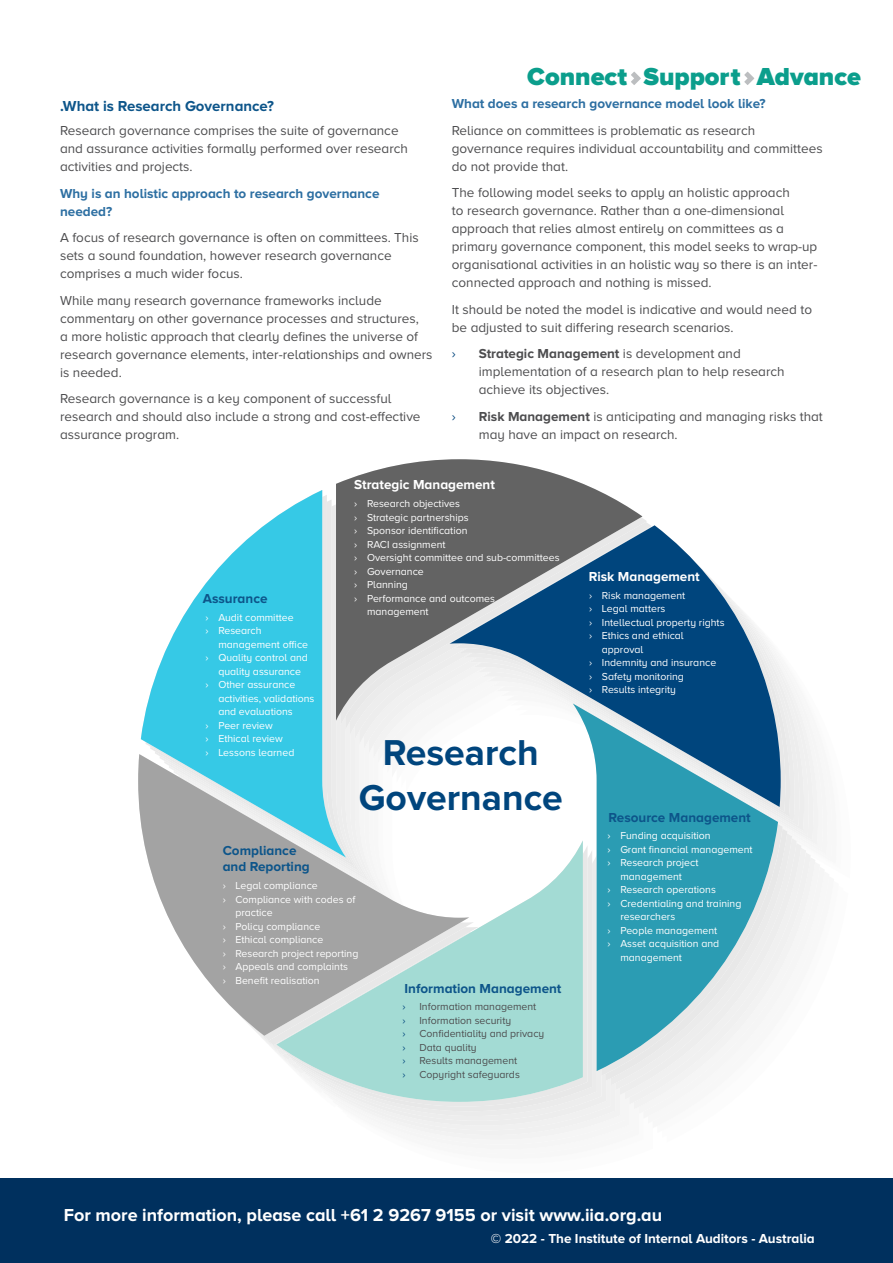
<style>
.page{position:relative;width:893px;height:1263px;background:#fff}
.page>*{position:absolute;margin:0;border:0;box-sizing:border-box;transform-origin:0 0}
.t1{font:700 37.35px/44.7px "Proxima Nova";color:#00457d;text-align:center}
.t2{font:900 25.5px "Proxima Nova A";color:#0b9e8c}
.t3{font:700 18px "Proxima Nova A";color:#fff}
.t4{font:700 15px "Proxima Nova A";color:#0d558a}
.t5{font:13.5px/18px "Proxima Nova A";color:#4d4d4f}
.t6{font:700 13.5px/18px "Proxima Nova A";color:#2d6fa2}
.t7{font:700 13.5px "Proxima Nova A";color:#fff}
.t8{font:700 13.5px/16.2px "Proxima Nova A";color:#0d558a}
.t9{font:13.5px "Proxima Nova A";color:#00447c}
.t10{font:10.5px/13.5px "Proxima Nova A";color:#fff}
.t11{font:10.5px "Proxima Nova A";color:#4d4d4f}
.t12{font:10.5px "Proxima Nova A";color:#00447c}
.s1{font-weight:700}
</style>
<div class="page">
<div style="left:0;top:1178px;width:893px;height:85px;background:#00305e"></div>
<svg style="left:631px;top:72px;width:10px;height:13px"></svg>
<svg style="left:744px;top:72px;width:10px;height:13px"></svg>
<svg style="left:778px;top:686px;width:17px;height:135px"></svg>
<svg style="left:778px;top:677px;width:12px;height:139px"></svg>
<svg style="left:261px;top:922px;width:540px;height:218px"></svg>
<svg style="left:583px;top:807px;width:195px;height:264px;fill:#2b9cb3"></svg>
<svg style="left:138px;top:754px;width:237px;height:282px;fill:#a3a3a3"></svg>
<svg style="left:336px;top:459px;width:306px;height:262px;fill:#636363"></svg>
<svg style="left:141px;top:490px;width:205px;height:367px;fill:#36c9e6"></svg>
<svg style="left:276px;top:840px;width:307px;height:262px;fill:#a3dbd4"></svg>
<svg style="left:450px;top:525px;width:331px;height:282px"></svg>
<p class="t4" style="left:60px;top:97px;width:216px">.What is Research Governance?</p>
<p class="t5" style="left:60px;top:122px;width:349px">Research governance comprises the suite of governance and assurance activities formally performed over research activities and projects.</p>
<p class="t6" style="left:60px;top:184px;width:321px">Why is an holistic approach to research governance needed?</p>
<p class="t5" style="left:60px;top:229px;width:360px">A focus of research governance is often on committees. This sets a sound foundation, however research governance comprises a much wider focus.</p>
<p class="t5" style="left:60px;top:291px;width:374px">While many research governance frameworks include commentary on other governance processes and structures,<br>a more holistic approach that clearly defines the universe of research governance elements, inter-relationships and owners is needed.</p>
<p class="t5" style="left:60px;top:390px;width:362px">Research governance is a key component of successful research and should also include a strong and cost-effective assurance program.</p>
<h2 class="t2" style="left:527px;top:62px;width:335px">Connect Support Advance</h2>
<p class="t6" style="left:452px;top:95px;width:315px">What does a research governance model look like?</p>
<p class="t5" style="left:452px;top:121px;width:372px">Reliance on committees is problematic as research governance requires individual accountability and committees do not provide that.</p>
<p class="t5" style="left:452px;top:184px;width:367px">The following model seeks to apply an holistic approach<br>to research governance. Rather than a one-dimensional approach that relies almost entirely on committees as a primary governance component, this model seeks to wrap-up organisational activities in an holistic way so there is an inter&shy;connected approach and nothing is missed.</p>
<p class="t5" style="left:452px;top:300px;width:362px">It should be noted the model is indicative and would need to be adjusted to suit differing research scenarios.</p>
<p class="t9" style="left:452px;top:346px;width:5px">›</p>
<p class="t5" style="left:479px;top:345px;width:307px"><span class="s1">Strategic Management</span> is development and implementation of a research plan to help research achieve its objectives.</p>
<p class="t9" style="left:452px;top:409px;width:5px">›</p>
<p class="t5" style="left:479px;top:407px;width:346px"><span class="s1">Risk Management</span> is anticipating and managing risks that may have an impact on research.</p>
<p class="t8" style="left:203px;top:590px;width:66px">Assurance</p>
<p class="t10" style="left:206px;top:610px;width:90px">› Audit committee › Research</p>
<p class="t10" style="left:218px;top:637px;width:91px">management office</p>
<p class="t10" style="left:206px;top:651px;width:104px">› Quality control and</p>
<p class="t10" style="left:218px;top:664px;width:84px">quality assurance</p>
<p class="t10" style="left:206px;top:678px;width:91px">› Other assurance</p>
<p class="t10" style="left:218px;top:691px;width:98px">activities, validations</p>
<p class="t10" style="left:218px;top:705px;width:76px">and evaluations</p>
<p class="t10" style="left:206px;top:718px;width:69px">› Peer review</p>
<p class="t10" style="left:206px;top:732px;width:79px">› Ethical review</p>
<p class="t10" style="left:206px;top:745px;width:90px">› Lessons learned</p>
<p class="t7" style="left:354px;top:477px;width:142px">Strategic Management</p>
<p class="t10" style="left:354px;top:497px;width:107px">› Research objectives</p>
<p class="t10" style="left:354px;top:510px;width:116px">› Strategic partnerships</p>
<p class="t10" style="left:354px;top:524px;width:115px">› Sponsor identification</p>
<p class="t10" style="left:354px;top:537px;width:93px">› RACI assignment</p>
<p class="t10" style="left:354px;top:551px;width:207px">› Oversight committee and sub-committees</p>
<p class="t10" style="left:354px;top:564px;width:71px">› Governance</p>
<p class="t10" style="left:354px;top:578px;width:55px">› Planning</p>
<p class="t10" style="left:354px;top:591px;width:142px">› Performance and outcomes</p>
<p class="t10" style="left:367px;top:605px;width:63px">management</p>
<h1 class="t1" style="left:359px;top:729px;width:206px">Research<br>Governance</h1>
<p class="t8" style="left:223px;top:842px;width:89px">Compliance and Reporting</p>
<p class="t10" style="left:223px;top:879px;width:97px">› Legal compliance</p>
<p class="t10" style="left:223px;top:892px;width:134px">› Compliance with codes of</p>
<p class="t10" style="left:235px;top:906px;width:39px">practice</p>
<p class="t10" style="left:223px;top:919px;width:99px">› Policy compliance</p>
<p class="t10" style="left:223px;top:933px;width:102px">› Ethical compliance</p>
<p class="t10" style="left:223px;top:946px;width:137px">› Research project reporting</p>
<p class="t10" style="left:223px;top:960px;width:127px">› Appeals and complaints</p>
<p class="t10" style="left:223px;top:973px;width:98px">› Benefit realisation</p>
<p class="t8" style="left:405px;top:980px;width:158px">Information Management</p>
<p class="t12" style="left:402px;top:1001px;width:5px">›</p>
<p class="t11" style="left:419px;top:1001px;width:118px">Information management</p>
<p class="t12" style="left:402px;top:1014px;width:5px">›</p>
<p class="t11" style="left:419px;top:1014px;width:93px">Information security</p>
<p class="t12" style="left:402px;top:1028px;width:5px">›</p>
<p class="t11" style="left:419px;top:1028px;width:126px">Confidentiality and privacy</p>
<p class="t12" style="left:402px;top:1041px;width:5px">›</p>
<p class="t11" style="left:419px;top:1041px;width:59px">Data quality</p>
<p class="t12" style="left:402px;top:1055px;width:5px">›</p>
<p class="t11" style="left:419px;top:1055px;width:99px">Results management</p>
<p class="t12" style="left:402px;top:1068px;width:5px">›</p>
<p class="t11" style="left:419px;top:1068px;width:102px">Copyright safeguards</p>
<p class="t7" style="left:589px;top:569px;width:113px">Risk Management</p>
<p class="t10" style="left:589px;top:588px;width:98px">› Risk management</p>
<p class="t10" style="left:589px;top:602px;width:78px">› Legal matters</p>
<p class="t10" style="left:589px;top:615px;width:137px">› Intellectual property rights</p>
<p class="t10" style="left:589px;top:629px;width:96px">› Ethics and ethical</p>
<p class="t10" style="left:602px;top:642px;width:43px">approval</p>
<p class="t10" style="left:589px;top:656px;width:129px">› Indemnity and insurance</p>
<p class="t10" style="left:589px;top:669px;width:96px">› Safety monitoring</p>
<p class="t10" style="left:589px;top:683px;width:88px">› Results integrity</p>
<p class="t8" style="left:609px;top:809px;width:144px">Resource Management</p>
<p class="t10" style="left:608px;top:829px;width:104px">› Funding acquisition</p>
<p class="t10" style="left:608px;top:842px;width:147px">› Grant financial management</p>
<p class="t10" style="left:608px;top:856px;width:92px">› Research project</p>
<p class="t10" style="left:620px;top:869px;width:63px">management</p>
<p class="t10" style="left:608px;top:883px;width:110px">› Research operations</p>
<p class="t10" style="left:608px;top:896px;width:135px">› Credentialing and training</p>
<p class="t10" style="left:620px;top:910px;width:56px">researchers</p>
<p class="t10" style="left:608px;top:923px;width:111px">› People management</p>
<p class="t10" style="left:608px;top:937px;width:113px">› Asset acquisition and</p>
<p class="t10" style="left:620px;top:950px;width:63px">management</p>
<h3 class="t3" style="left:64px;top:1204px;width:600px">For more information, please call +61 2 9267 9155 or visit www.iia.org.au</h3>
<p class="t7" style="left:491px;top:1230px;width:326px">© 2022 - The Institute of Internal Auditors - Australia</p>
</div>
